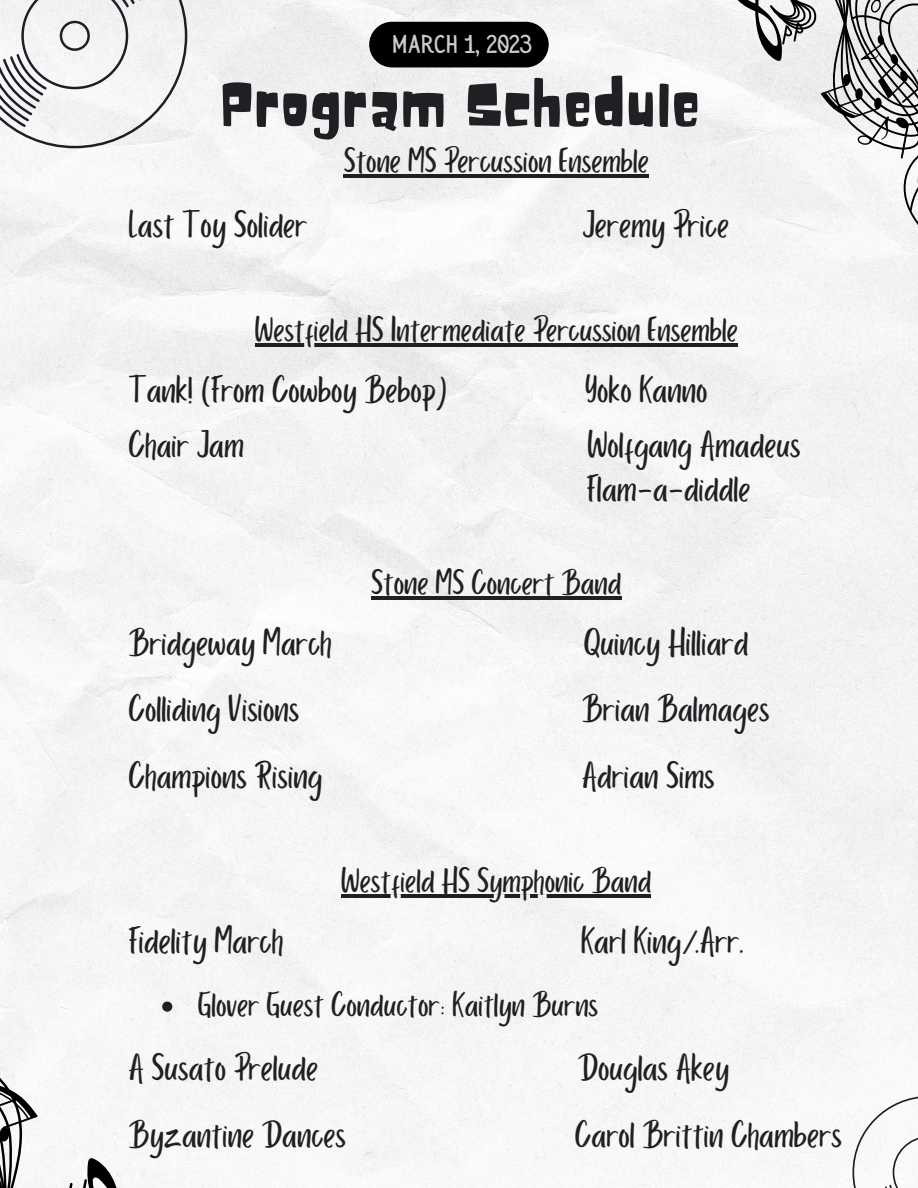
<style>
.page{position:relative;width:918px;height:1188px;background:#f5f5f5}
.page>*{position:absolute;margin:0;border:0;box-sizing:border-box;transform-origin:0 0}
.t1{font:59.25px "Noot";color:#202024}
.t2{font:39.6px/43.8px "Porcelain";color:#202024}
.t3{font:36.6px "Porcelain";color:#202024}
.t4{font:25.95px "Sensa Wild Fill";color:#cdcdcd}
</style>
<div class="page">
<hr style="left:344px;top:175px;width:305px;height:3px;background:#202024">
<hr style="left:255px;top:343px;width:483px;height:4px;background:#202024">
<hr style="left:371px;top:597px;width:250px;height:3px;background:#202024">
<hr style="left:341px;top:895px;width:310px;height:3px;background:#202024">
<div style="left:369px;top:22px;width:180px;height:45px;background:#000"></div>
<svg style="left:0;top:881px;width:176px;height:307px"></svg>
<svg style="left:713px;top:0;width:205px;height:277px"></svg>
<svg style="left:852px;top:1096px;width:66px;height:92px"></svg>
<svg style="left:0;top:0;width:187px;height:148px"></svg>
<p class="t4" style="left:392px;top:30px;width:141px">MARCH 1, 2023</p>
<h1 class="t1" style="left:218px;top:69px;width:484px">Program Schedule</h1>
<p class="t3" style="left:344px;top:141px;width:307px">Stone MS Percussion Ensemble</p>
<p class="t2" style="left:128px;top:204px;width:181px">Last Toy Solider</p>
<p class="t2" style="left:582px;top:204px;width:148px">Jeremy Price</p>
<p class="t3" style="left:255px;top:310px;width:484px">Westfield HS Intermediate Percussion Ensemble</p>
<p class="t2" style="left:128px;top:370px;width:321px">Tank! (From Cowboy Bebop)</p>
<p class="t2" style="left:585px;top:370px;width:124px">Yoko Kanno</p>
<p class="t2" style="left:128px;top:425px;width:117px">Chair Jam</p>
<p class="t2" style="left:587px;top:425px;width:215px">Wolfgang Amadeus<br>Flam-a-diddle</p>
<p class="t3" style="left:371px;top:563px;width:252px">Stone MS Concert Band</p>
<p class="t2" style="left:128px;top:623px;width:205px">Bridgeway March</p>
<p class="t2" style="left:584px;top:623px;width:166px">Quincy Hilliard</p>
<p class="t2" style="left:128px;top:689px;width:172px">Colliding Visions</p>
<p class="t2" style="left:582px;top:689px;width:189px">Brian Balmages</p>
<p class="t2" style="left:128px;top:756px;width:195px">Champions Rising</p>
<p class="t2" style="left:582px;top:756px;width:135px">Adrian Sims</p>
<p class="t3" style="left:341px;top:861px;width:311px">Westfield HS Symphonic Band</p>
<p class="t2" style="left:128px;top:921px;width:156px">Fidelity March</p>
<p class="t2" style="left:581px;top:921px;width:164px">Karl King/.Arr.</p>
<p class="t3" style="left:198px;top:985px;width:402px">Glover Guest Conductor: Kaitlyn Burns</p>
<p class="t2" style="left:128px;top:1048px;width:191px">A Susato Prelude</p>
<p class="t2" style="left:578px;top:1048px;width:153px">Douglas Akey</p>
<p class="t2" style="left:128px;top:1115px;width:219px">Byzantine Dances</p>
<p class="t2" style="left:575px;top:1115px;width:268px">Carol Brittin Chambers</p>
</div>
